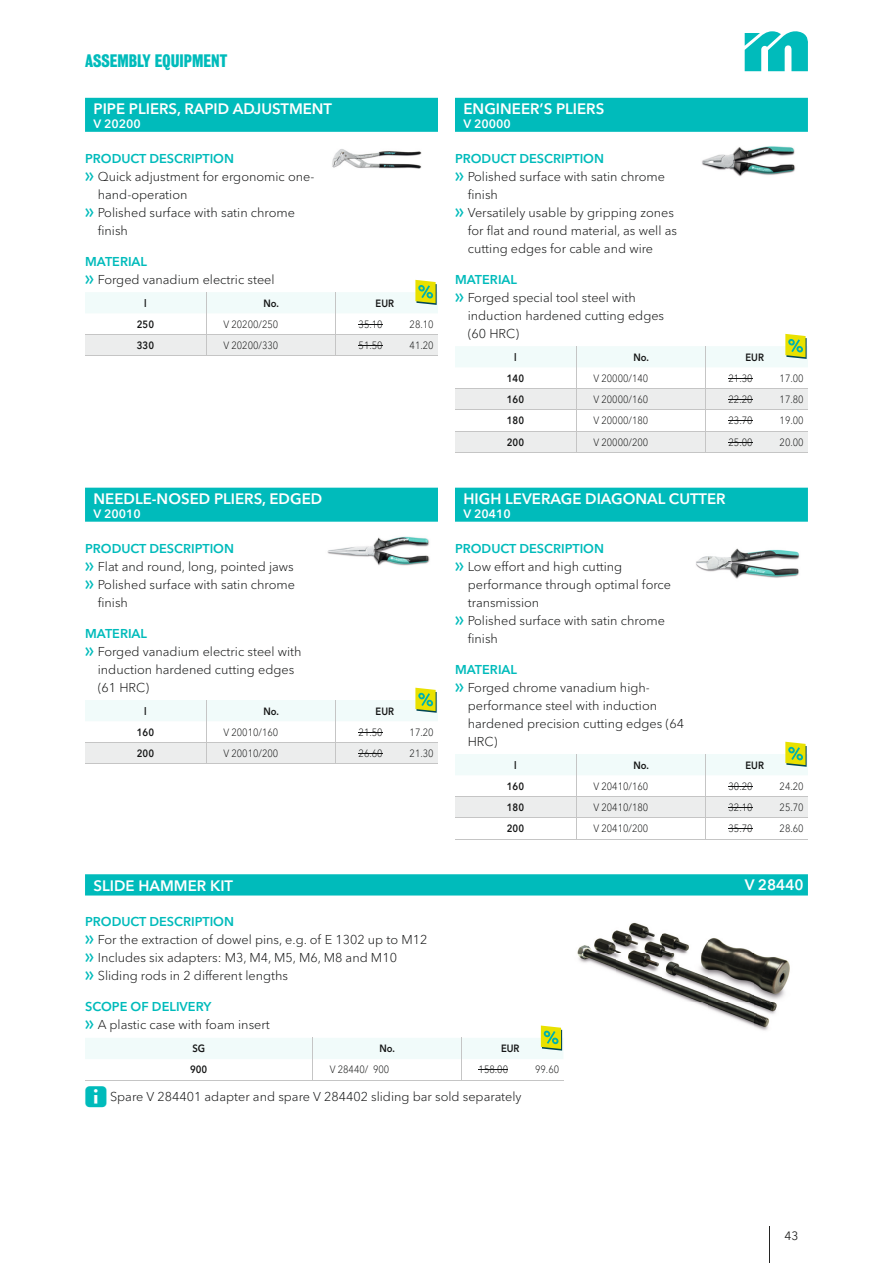
<style>
.page{position:relative;width:893px;height:1263px;background:#fff}
.page>*{position:absolute;margin:0;border:0;box-sizing:border-box;transform-origin:0 0}
.t1{font:700 16.5px "Bureau Grot Condensed";color:#0bb}
.t2{font:600 15px "Avenir Next W1 G";color:#fff}
.t3{font:300 12.75px/18px "Avenir Next W1 G";color:#151616}
.t4{font:600 12.75px "Avenir Next W1 G";color:#0bb}
.t5{font:600 12px "Avenir Next W1 G";color:#fff}
.t6{font:12px "Avenir Next W1 G";color:#242423}
.t7{font:300 10.5px "Avenir Next W1 G";color:#151616;scale:.9 1}
.t8{font:600 10.5px "Avenir Next W1 G";color:#151616;scale:.9 1}
.s1{font-family:"Meusburger Sonderzeichen";font-weight:400;color:#0bb}
.s2{font-weight:600;color:#0bb}
</style>
<div class="page">
<hr style="left:769px;top:1226px;width:1px;height:37px;background:#242423">
<svg style="left:745px;top:31px;width:63px;height:40px"></svg>
<div style="left:85px;top:98px;width:353px;height:34px;background:#0bb"></div>
<img style="left:332px;top:149px;width:90px;height:20px">
<svg style="left:85px;top:280px;width:353px;height:76px"></svg>
<div style="left:455px;top:98px;width:353px;height:34px;background:#0bb"></div>
<img style="left:702px;top:146px;width:93px;height:31px">
<svg style="left:455px;top:334px;width:353px;height:119px"></svg>
<div style="left:85px;top:488px;width:353px;height:34px;background:#0bb"></div>
<img style="left:327px;top:536px;width:103px;height:30px">
<svg style="left:85px;top:688px;width:353px;height:76px"></svg>
<div style="left:455px;top:488px;width:353px;height:34px;background:#0bb"></div>
<img style="left:696px;top:548px;width:104px;height:31px">
<svg style="left:455px;top:742px;width:353px;height:98px"></svg>
<div style="left:85px;top:874px;width:723px;height:21px;background:#0bb"></div>
<img style="left:577px;top:922px;width:213px;height:109px">
<svg style="left:85px;top:1025px;width:478px;height:56px"></svg>
<p class="t1" style="left:85px;top:52px;width:144px">ASSEMBLY EQUIPMENT</p>
<p class="t2" style="left:94px;top:100px;width:240px">PIPE PLIERS, RAPID ADJUSTMENT</p>
<p class="t5" style="left:94px;top:117px;width:49px">V 20200</p>
<p class="t4" style="left:85px;top:151px;width:151px">PRODUCT DESCRIPTION</p>
<p class="t3" style="left:85px;top:167px;width:231px"><span class="s1">f</span> Quick adjustment for ergonomic one-</p>
<p class="t3" style="left:98px;top:185px;width:91px">hand-operation</p>
<p class="t3" style="left:85px;top:203px;width:212px"><span class="s1">f</span> Polished surface with satin chrome</p>
<p class="t3" style="left:98px;top:221px;width:32px">finish</p>
<p class="t3" style="left:85px;top:252px;width:191px"><span class="s2">MATERIAL<br></span><span class="s1">f</span> Forged vanadium electric steel</p>
<p class="t8" style="left:144px;top:297px;width:4px">l</p>
<p class="t8" style="left:263px;top:297px;width:19px">No.</p>
<p class="t8" style="left:376px;top:297px;width:22px">EUR</p>
<p class="t8" style="left:137px;top:318px;width:21px">250</p>
<p class="t7" style="left:223px;top:318px;width:63px">V 20200/250</p>
<p class="t7" style="left:359px;top:318px;width:28px">35.10</p>
<p class="t7" style="left:410px;top:318px;width:28px">28.10</p>
<p class="t8" style="left:137px;top:339px;width:21px">330</p>
<p class="t7" style="left:223px;top:339px;width:63px">V 20200/330</p>
<p class="t7" style="left:359px;top:339px;width:28px">51.50</p>
<p class="t7" style="left:410px;top:339px;width:28px">41.20</p>
<p class="t2" style="left:94px;top:490px;width:230px">NEEDLE-NOSED PLIERS, EDGED</p>
<p class="t5" style="left:94px;top:506px;width:49px">V 20010</p>
<p class="t4" style="left:85px;top:540px;width:151px">PRODUCT DESCRIPTION</p>
<p class="t3" style="left:85px;top:557px;width:210px"><span class="s1">f</span> Flat and round, long, pointed jaws</p>
<p class="t3" style="left:85px;top:575px;width:212px"><span class="s1">f</span> Polished surface with satin chrome</p>
<p class="t3" style="left:98px;top:593px;width:32px">finish</p>
<p class="t4" style="left:85px;top:625px;width:64px">MATERIAL</p>
<p class="t3" style="left:85px;top:642px;width:218px"><span class="s1">f</span> Forged vanadium electric steel with</p>
<p class="t3" style="left:98px;top:660px;width:198px">induction hardened cutting edges</p>
<p class="t3" style="left:98px;top:678px;width:53px">(61 HRC)</p>
<p class="t8" style="left:144px;top:704px;width:4px">l</p>
<p class="t8" style="left:263px;top:704px;width:19px">No.</p>
<p class="t8" style="left:376px;top:704px;width:22px">EUR</p>
<p class="t8" style="left:137px;top:725px;width:21px">160</p>
<p class="t7" style="left:223px;top:726px;width:63px">V 20010/160</p>
<p class="t7" style="left:359px;top:726px;width:28px">21.50</p>
<p class="t7" style="left:410px;top:726px;width:28px">17.20</p>
<p class="t8" style="left:137px;top:747px;width:21px">200</p>
<p class="t7" style="left:223px;top:747px;width:63px">V 20010/200</p>
<p class="t7" style="left:359px;top:747px;width:28px">26.60</p>
<p class="t7" style="left:410px;top:747px;width:28px">21.30</p>
<p class="t2" style="left:463px;top:100px;width:142px">ENGINEER’S PLIERS</p>
<p class="t5" style="left:463px;top:117px;width:49px">V 20000</p>
<p class="t4" style="left:455px;top:151px;width:151px">PRODUCT DESCRIPTION</p>
<p class="t3" style="left:455px;top:167px;width:212px"><span class="s1">f</span> Polished surface with satin chrome</p>
<p class="t3" style="left:468px;top:185px;width:32px">finish</p>
<p class="t3" style="left:455px;top:203px;width:221px"><span class="s1">f</span> Versatilely usable by gripping zones</p>
<p class="t3" style="left:468px;top:221px;width:211px">for flat and round material, as well as</p>
<p class="t3" style="left:468px;top:239px;width:187px">cutting edges for cable and wire</p>
<p class="t4" style="left:455px;top:271px;width:64px">MATERIAL</p>
<p class="t3" style="left:455px;top:288px;width:182px"><span class="s1">f</span> Forged special tool steel with</p>
<p class="t3" style="left:468px;top:306px;width:198px">induction hardened cutting edges</p>
<p class="t3" style="left:468px;top:324px;width:53px">(60 HRC)</p>
<p class="t8" style="left:514px;top:351px;width:4px">l</p>
<p class="t8" style="left:633px;top:351px;width:19px">No.</p>
<p class="t8" style="left:745px;top:351px;width:22px">EUR</p>
<p class="t8" style="left:507px;top:372px;width:21px">140</p>
<p class="t7" style="left:593px;top:372px;width:63px">V 20000/140</p>
<p class="t7" style="left:728px;top:372px;width:28px">21.30</p>
<p class="t7" style="left:780px;top:372px;width:28px">17.00</p>
<p class="t8" style="left:507px;top:393px;width:21px">160</p>
<p class="t7" style="left:593px;top:393px;width:63px">V 20000/160</p>
<p class="t7" style="left:728px;top:393px;width:28px">22.20</p>
<p class="t7" style="left:780px;top:393px;width:28px">17.80</p>
<p class="t8" style="left:507px;top:414px;width:21px">180</p>
<p class="t7" style="left:593px;top:414px;width:63px">V 20000/180</p>
<p class="t7" style="left:728px;top:414px;width:28px">23.70</p>
<p class="t7" style="left:780px;top:414px;width:28px">19.00</p>
<p class="t8" style="left:507px;top:435px;width:21px">200</p>
<p class="t7" style="left:593px;top:436px;width:63px">V 20000/200</p>
<p class="t7" style="left:728px;top:436px;width:28px">25.00</p>
<p class="t7" style="left:780px;top:436px;width:28px">20.00</p>
<p class="t2" style="left:463px;top:490px;width:264px">HIGH LEVERAGE DIAGONAL CUTTER</p>
<p class="t5" style="left:463px;top:506px;width:49px">V 20410</p>
<p class="t4" style="left:455px;top:540px;width:151px">PRODUCT DESCRIPTION</p>
<p class="t3" style="left:455px;top:557px;width:169px"><span class="s1">f</span> Low effort and high cutting</p>
<p class="t3" style="left:468px;top:575px;width:205px">performance through optimal force</p>
<p class="t3" style="left:468px;top:593px;width:73px">transmission</p>
<p class="t3" style="left:455px;top:611px;width:212px"><span class="s1">f</span> Polished surface with satin chrome</p>
<p class="t3" style="left:468px;top:629px;width:32px">finish</p>
<p class="t4" style="left:455px;top:661px;width:64px">MATERIAL</p>
<p class="t3" style="left:455px;top:678px;width:196px"><span class="s1">f</span> Forged chrome vanadium high-</p>
<p class="t3" style="left:468px;top:696px;width:191px">performance steel with induction</p>
<p class="t3" style="left:468px;top:714px;width:218px">hardened precision cutting edges (64</p>
<p class="t3" style="left:468px;top:732px;width:31px">HRC)</p>
<p class="t8" style="left:514px;top:758px;width:4px">l</p>
<p class="t8" style="left:633px;top:758px;width:19px">No.</p>
<p class="t8" style="left:745px;top:758px;width:22px">EUR</p>
<p class="t8" style="left:507px;top:779px;width:21px">160</p>
<p class="t7" style="left:593px;top:780px;width:63px">V 20410/160</p>
<p class="t7" style="left:728px;top:780px;width:28px">30.20</p>
<p class="t7" style="left:780px;top:780px;width:28px">24.20</p>
<p class="t8" style="left:507px;top:801px;width:21px">180</p>
<p class="t7" style="left:593px;top:801px;width:63px">V 20410/180</p>
<p class="t7" style="left:728px;top:801px;width:28px">32.10</p>
<p class="t7" style="left:780px;top:801px;width:28px">25.70</p>
<p class="t8" style="left:507px;top:822px;width:21px">200</p>
<p class="t7" style="left:593px;top:822px;width:63px">V 20410/200</p>
<p class="t7" style="left:728px;top:822px;width:28px">35.70</p>
<p class="t7" style="left:780px;top:822px;width:28px">28.60</p>
<p class="t2" style="left:94px;top:876px;width:141px">SLIDE HAMMER KIT</p>
<p class="t2" style="left:745px;top:875px;width:60px">V 28440</p>
<p class="t3" style="left:85px;top:913px;width:344px"><span class="s2">PRODUCT DESCRIPTION<br></span><span class="s1">f</span> For the extraction of dowel pins, e.g. of E 1302 up to M12 <span class="s1">f</span> Includes six adapters: M3, M4, M5, M6, M8 and M10<br><span class="s1">f</span> Sliding rods in 2 different lengths</p>
<p class="t3" style="left:85px;top:998px;width:186px"><span class="s2">SCOPE OF DELIVERY<br></span><span class="s1">f</span> A plastic case with foam insert</p>
<p class="t8" style="left:192px;top:1042px;width:16px">SG</p>
<p class="t8" style="left:379px;top:1042px;width:19px">No.</p>
<p class="t8" style="left:501px;top:1042px;width:22px">EUR</p>
<p class="t8" style="left:190px;top:1063px;width:21px">900</p>
<p class="t7" style="left:330px;top:1063px;width:68px">V 28440/ 900</p>
<p class="t7" style="left:479px;top:1063px;width:34px">158.00</p>
<p class="t7" style="left:535px;top:1063px;width:28px">99.60</p>
<p class="t3" style="left:85px;top:1087px;width:438px"><span class="s1">E</span> Spare V 284401 adapter and spare V 284402 sliding bar sold separately</p>
<p class="t6" style="left:784px;top:1229px;width:15px">43</p>
</div>
